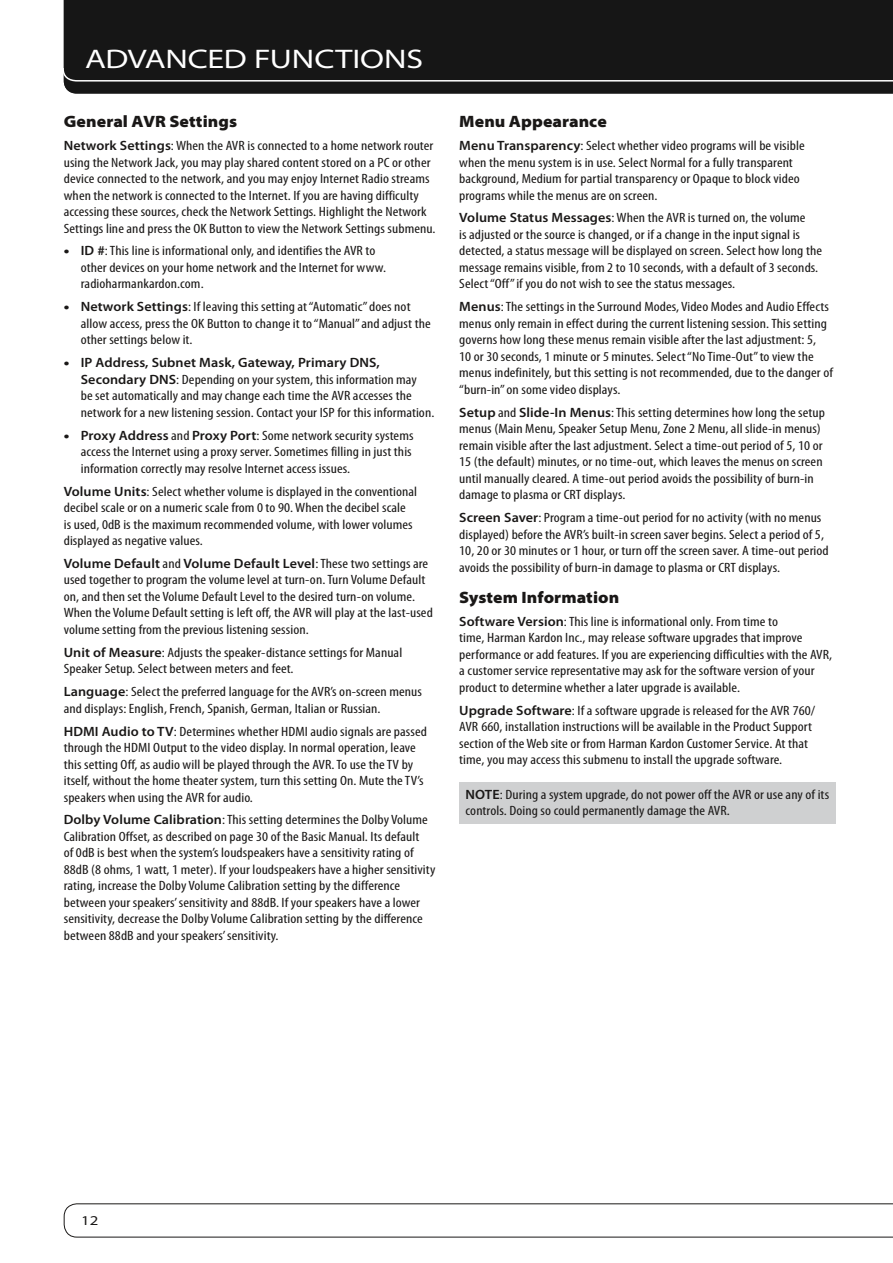
<style>
.page{position:relative;width:893px;height:1263px;background:#fff}
.page>*{position:absolute;margin:0;border:0;box-sizing:border-box;transform-origin:0 0}
.t1{font:semi-expanded 27px "Myriad Pro";letter-spacing:-.01em;color:#fff;scale:1.15 1}
.t2{font:900 semi-expanded 16.5px "Myriad Pro";letter-spacing:.005em;color:#1a1817}
.t3{font:condensed 13.5px/16.5px "Myriad Pro";letter-spacing:.005em;color:#1a1817;scale:1.15 1}
.t4{font:semi-expanded 13.5px "Myriad Pro";color:#1a1817;scale:1.15 1}
.s1{font-weight:600;font-stretch:normal}
.s2{font-weight:900;font-stretch:normal}
</style>
<div class="page">
<div style="left:63px;top:0;width:830px;height:94px;background:#161616"></div>
<svg style="left:63px;top:1203px;width:830px;height:35px"></svg>
<div style="left:459px;top:782px;width:377px;height:42px;background:#cfd0d1"></div>
<h1 class="t1" style="left:85px;top:44px;width:295px">ADVANCED FU NCTIONS</h1>
<p class="t2" style="left:64px;top:112px;width:175px">General AVR Settings</p>
<p class="t3" style="left:64px;top:138px;width:325px"><span class="s1">Network Settings</span>: When the AVR is connected to a home network router using the Network Jack, you may play shared content stored on a PC or other device connected to the network, and you may enjoy Internet Radio streams when the network is connected to the Internet. If you are having difficulty accessing these sources, check the Network Settings. Highlight the Network Settings line and press the OK Button to view the Network Settings submenu.</p>
<p class="t3" style="left:81px;top:243px;width:267px;text-indent:-17px"><span class="s2">•</span> <span class="s1">ID #</span>: This line is informational only, and identifies the AVR to other devices on your home network and the Internet for www. radioharmankardon.com.</p>
<p class="t3" style="left:81px;top:299px;width:306px;text-indent:-17px"><span class="s2">•</span> <span class="s1">Network Settings</span>: If leaving this setting at “Automatic” does not allow access, press the OK Button to change it to “Manual” and adjust the other settings below it.</p>
<p class="t3" style="left:81px;top:355px;width:309px;text-indent:-17px"><span class="s2">•</span> <span class="s1">IP Address, Subnet Mask, Gateway, Primary DNS, Secondary DNS</span>: Depending on your system, this information may<br>be set automatically and may change each time the AVR accesses the network for a new listening session. Contact your ISP for this information.</p>
<p class="t3" style="left:81px;top:427px;width:291px;text-indent:-17px"><span class="s2">•</span> <span class="s1">Proxy Address</span> and <span class="s1">Proxy Port</span>: Some network security systems access the Internet using a proxy server. Sometimes filling in just this information correctly may resolve Internet access issues.</p>
<p class="t3" style="left:64px;top:483px;width:309px"><span class="s1">Volume Units</span>: Select whether volume is displayed in the conventional decibel scale or on a numeric scale from 0 to 90. When the decibel scale<br>is used, 0dB is the maximum recommended volume, with lower volumes displayed as negative values.</p>
<p class="t3" style="left:64px;top:555px;width:322px"><span class="s1">Volume Default</span> and <span class="s1">Volume Default Level</span>: These two settings are used together to program the volume level at turn-on. Turn Volume Default on, and then set the Volume Default Level to the desired turn-on volume.<br>When the Volume Default setting is left off, the AVR will play at the last-used volume setting from the previous listening session.</p>
<p class="t3" style="left:64px;top:644px;width:296px"><span class="s1">Unit of Measure</span>: Adjusts the speaker-distance settings for Manual<br>Speaker Setup. Select between meters and feet.</p>
<p class="t3" style="left:64px;top:684px;width:313px"><span class="s1">Language</span>: Select the preferred language for the AVR’s on-screen menus and displays: English, French, Spanish, German, Italian or Russian.</p>
<p class="t3" style="left:64px;top:723px;width:317px"><span class="s1">HDMI Audio to TV</span>: Determines whether HDMI audio signals are passed through the HDMI Output to the video display. In normal operation, leave this setting Off, as audio will be played through the AVR. To use the TV by itself, without the home theater system, turn this setting On. Mute the TV’s speakers when using the AVR for audio.</p>
<p class="t3" style="left:64px;top:812px;width:325px"><span class="s1">Dolby Volume Calibration</span>: This setting determines the Dolby Volume Calibration Offset, as described on page 30 of the Basic Manual. Its default<br>of 0dB is best when the system’s loudspeakers have a sensitivity rating of 88dB (8 ohms, 1 watt, 1 meter). If your loudspeakers have a higher sensitivity rating, increase the Dolby Volume Calibration setting by the difference between your speakers’ sensitivity and 88dB. If your speakers have a lower sensitivity, decrease the Dolby Volume Calibration setting by the difference between 88dB and your speakers’ sensitivity.</p>
<p class="t2" style="left:459px;top:112px;width:149px">Menu Appearance</p>
<p class="t3" style="left:459px;top:138px;width:302px"><span class="s1">Menu Transparency</span>: Select whether video programs will be visible when the menu system is in use. Select Normal for a fully transparent background, Medium for partial transparency or Opaque to block video programs while the menus are on screen.</p>
<p class="t3" style="left:459px;top:210px;width:317px"><span class="s1">Volume Status Messages</span>: When the AVR is turned on, the volume<br>is adjusted or the source is changed, or if a change in the input signal is detected, a status message will be displayed on screen. Select how long the message remains visible, from 2 to 10 seconds, with a default of 3 seconds.<br>Select “Off” if you do not wish to see the status messages.</p>
<p class="t3" style="left:459px;top:299px;width:326px"><span class="s1">Menus</span>: The settings in the Surround Modes, Video Modes and Audio Effects menus only remain in effect during the current listening session. This setting governs how long these menus remain visible after the last adjustment: 5,<br>10 or 30 seconds, 1 minute or 5 minutes. Select “No Time-Out” to view the menus indefinitely, but this setting is not recommended, due to the danger of “burn-in” on some video displays.</p>
<p class="t3" style="left:459px;top:404px;width:320px"><span class="s1">Setup</span> and <span class="s1">Slide-In Menus</span>: This setting determines how long the setup menus (Main Menu, Speaker Setup Menu, Zone 2 Menu, all slide-in menus) remain visible after the last adjustment. Select a time-out period of 5, 10 or 15 (the default) minutes, or no time-out, which leaves the menus on screen until manually cleared. A time-out period avoids the possibility of burn-in damage to plasma or CRT displays.</p>
<p class="t3" style="left:459px;top:510px;width:323px"><span class="s1">Screen Saver</span>: Program a time-out period for no activity (with no menus displayed) before the AVR’s built-in screen saver begins. Select a period of 5, 10, 20 or 30 minutes or 1 hour, or turn off the screen saver. A time-out period avoids the possibility of burn-in damage to plasma or CRT displays.</p>
<p class="t2" style="left:459px;top:588px;width:161px">System Information</p>
<p class="t3" style="left:459px;top:613px;width:326px"><span class="s1">Software Version</span>: This line is informational only. From time to<br>time, Harman Kardon Inc., may release software upgrades that improve performance or add features. If you are experiencing difficulties with the AVR, a customer service representative may ask for the software version of your product to determine whether a later upgrade is available.</p>
<p class="t3" style="left:459px;top:702px;width:311px"><span class="s1">Upgrade Software</span>: If a software upgrade is released for the AVR 760/ AVR 660, installation instructions will be available in the Product Support section of the Web site or from Harman Kardon Customer Service. At that time, you may access this submenu to install the upgrade software.</p>
<p class="t3" style="left:466px;top:786px;width:318px"><span class="s1">NOTE</span>: During a system upgrade, do not power off the AVR or use any of its controls. Doing so could permanently damage the AVR.</p>
<p class="t4" style="left:81px;top:1213px;width:17px">12</p>
</div>
